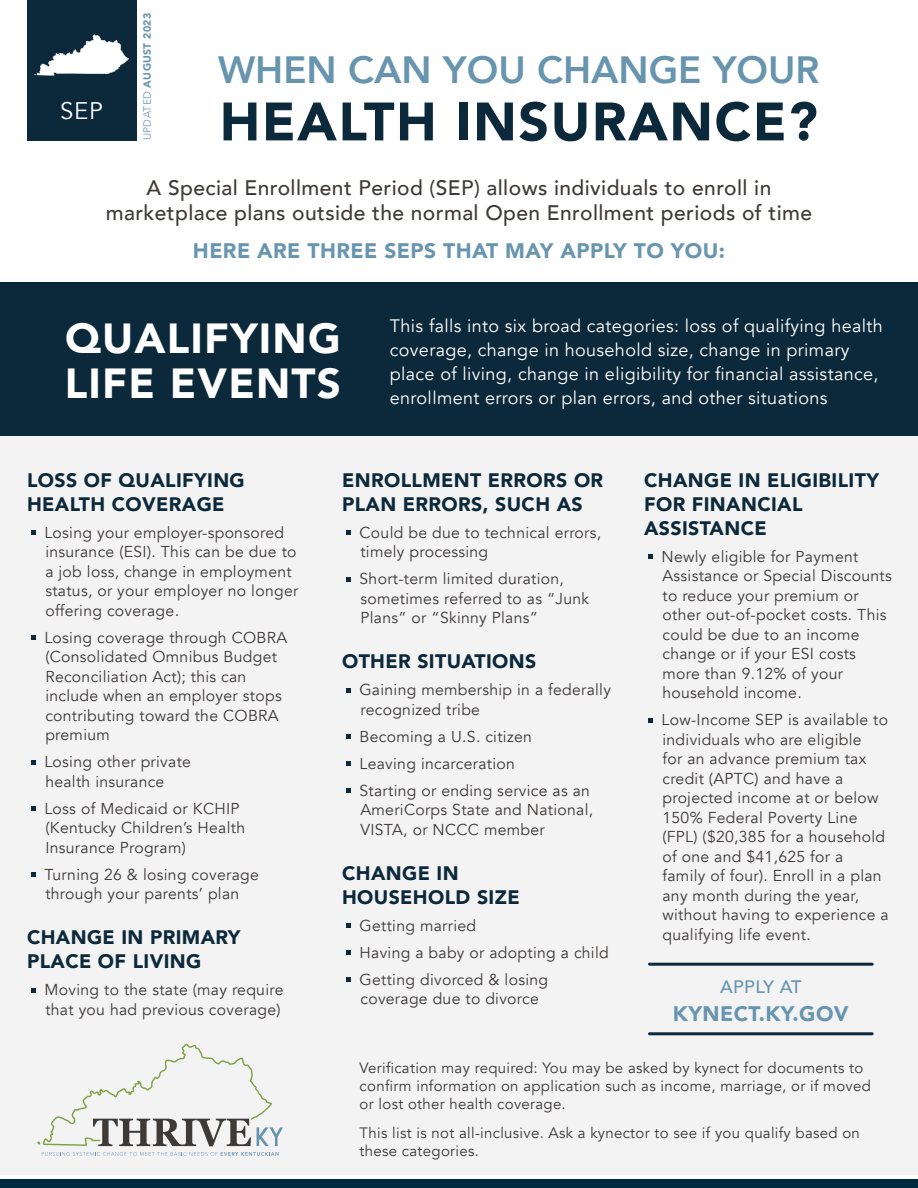
<style>
.page{position:relative;width:918px;height:1188px;background:#fff}
.page>*{position:absolute;margin:0;border:0;box-sizing:border-box;transform-origin:0 0}
.t1{font:900 53.55px "Avenir";letter-spacing:.03em;color:#0b293a}
.t2{font:900 42px/45px "Avenir";letter-spacing:.03em;color:#fff}
.t3{font:800 37.95px "Avenir";color:#6795af}
.t4{font:24px "Avenir";color:#fff}
.t5{font:500 21px/25.5px "Avenir";letter-spacing:.02em;color:#3e3a37;text-align:center}
.t6{font:900 21px "Avenir";letter-spacing:.02em;color:#6795af}
.t7{font:900 19.5px/24px "Avenir";letter-spacing:.02em;color:#0b293a}
.t8{font:18px/24px "Avenir";letter-spacing:.02em;color:#fff}
.t9{font:500 18px "Avenir";letter-spacing:.02em;color:#6795af}
.t10{font:15.75px/19.5px "Avenir";letter-spacing:.02em;color:#3d3937}
.t11{font:15px/18px "Avenir";letter-spacing:.02em;color:#3d3937}
.t12{font:900 10.5px "Avenir";letter-spacing:.03em;color:#6795af}
.s1{font-weight:300}
</style>
<div class="page">
<div style="left:0;top:436px;width:918px;height:738px;background:#f3f3f4"></div>
<div style="left:0;top:283px;width:918px;height:153px;background:#0b293a"></div>
<svg style="left:31px;top:530px;width:5px;height:5px"></svg>
<svg style="left:31px;top:635px;width:5px;height:5px"></svg>
<svg style="left:31px;top:760px;width:5px;height:4px"></svg>
<svg style="left:31px;top:806px;width:5px;height:5px"></svg>
<svg style="left:31px;top:872px;width:5px;height:5px"></svg>
<svg style="left:31px;top:988px;width:5px;height:4px"></svg>
<svg style="left:346px;top:530px;width:5px;height:5px"></svg>
<svg style="left:346px;top:577px;width:5px;height:4px"></svg>
<svg style="left:346px;top:688px;width:5px;height:4px"></svg>
<svg style="left:346px;top:734px;width:5px;height:5px"></svg>
<svg style="left:346px;top:761px;width:5px;height:5px"></svg>
<svg style="left:346px;top:788px;width:5px;height:5px"></svg>
<svg style="left:346px;top:923px;width:5px;height:5px"></svg>
<svg style="left:346px;top:950px;width:5px;height:5px"></svg>
<svg style="left:346px;top:977px;width:5px;height:5px"></svg>
<svg style="left:648px;top:554px;width:5px;height:5px"></svg>
<svg style="left:648px;top:718px;width:5px;height:4px"></svg>
<hr style="left:650px;top:1032px;width:222px;height:3px;background:#0b293a">
<hr style="left:650px;top:963px;width:222px;height:3px;background:#0b293a">
<div style="left:0;top:1179px;width:918px;height:9px;background:#002a3d"></div>
<div style="left:27px;top:0;width:109px;height:140px;background:#0b293a"></div>
<svg style="left:34px;top:35px;width:95px;height:41px"></svg>
<svg style="left:37px;top:1044px;width:246px;height:102px"></svg>
<svg style="left:42px;top:1152px;width:237px;height:4px"></svg>
<p class="t12" style="left:138px;top:140px;width:129px;rotate:-90deg"><span class="s1">UPDATED</span> AUGUST 2023</p>
<h3 class="t3" style="left:218px;top:41px;width:603px">WHEN CAN YOU CHANGE YOUR</h3>
<h1 class="t1" style="left:220px;top:76px;width:600px">HEALTH INSURANCE?</h1>
<h3 class="t5" style="left:106px;top:174px;width:708px">A Special Enrollment Period (SEP) allows individuals to enroll in marketplace plans outside the normal Open Enrollment periods of time</h3>
<h3 class="t6" style="left:193px;top:233px;width:534px">HERE ARE THREE SEPS THAT MAY APPLY TO YOU:</h3>
<h3 class="t4" style="left:60px;top:96px;width:44px">SEP</h3>
<h2 class="t2" style="left:65px;top:315px;width:278px">QUALIFYING<br>LIFE EVENTS</h2>
<p class="t8" style="left:390px;top:315px;width:494px">This falls into six broad categories: loss of qualifying health coverage, change in household size, change in primary place of living, change in eligibility for financial assistance, enrollment errors or plan errors, and other situations</p>
<p class="t7" style="left:27px;top:467px;width:219px">LOSS OF QUALIFYING<br>HEALTH COVERAGE</p>
<p class="t10" style="left:44px;top:523px;width:255px">Losing your employer-sponsored insurance (ESI). This can be due to a job loss, change in employment status, or your employer no longer offering coverage.</p>
<p class="t10" style="left:44px;top:628px;width:244px">Losing coverage through COBRA (Consolidated Omnibus Budget<br>Reconciliation Act); this can include when an employer stops contributing toward the COBRA premium</p>
<p class="t10" style="left:44px;top:752px;width:148px">Losing other private health insurance</p>
<p class="t10" style="left:44px;top:799px;width:202px">Loss of Medicaid or KCHIP (Kentucky Children’s Health<br>Insurance Program)</p>
<p class="t10" style="left:44px;top:865px;width:216px">Turning 26 &amp; losing coverage through your parents’ plan</p>
<p class="t7" style="left:27px;top:925px;width:215px">CHANGE IN PRIMARY<br>PLACE OF LIVING</p>
<p class="t10" style="left:44px;top:980px;width:241px">Moving to the state (may require that you had previous coverage)</p>
<p class="t7" style="left:342px;top:467px;width:263px">ENROLLMENT ERRORS OR<br>PLAN ERRORS, SUCH AS</p>
<p class="t10" style="left:360px;top:523px;width:243px">Could be due to technical errors, timely processing</p>
<p class="t10" style="left:360px;top:569px;width:231px">Short-term limited duration, sometimes referred to as “Junk<br>Plans” or “Skinny Plans”</p>
<p class="t7" style="left:342px;top:649px;width:196px">OTHER SITUATIONS</p>
<p class="t10" style="left:359px;top:680px;width:253px">Gaining membership in a federally recognized tribe</p>
<p class="t10" style="left:360px;top:723px;width:232px;line-height:27px">Becoming a U.S. citizen<br>Leaving incarceration<br>Starting or ending service as an</p>
<p class="t10" style="left:360px;top:800px;width:234px">AmeriCorps State and National,<br>VISTA, or NCCC member</p>
<p class="t7" style="left:342px;top:860px;width:179px">CHANGE IN<br>HOUSEHOLD SIZE</p>
<p class="t10" style="left:360px;top:912px;width:251px;line-height:27px">Getting married<br>Having a baby or adopting a child<br>Getting divorced &amp; losing</p>
<p class="t10" style="left:360px;top:989px;width:180px">coverage due to divorce</p>
<p class="t7" style="left:644px;top:467px;width:236px">CHANGE IN ELIGIBILITY<br>FOR FINANCIAL<br>ASSISTANCE</p>
<p class="t10" style="left:662px;top:547px;width:232px">Newly eligible for Payment<br>Assistance or Special Discounts to reduce your premium or other out-of-pocket costs. This could be due to an income change or if your ESI costs more than 9.12% of your household income.</p>
<p class="t10" style="left:662px;top:710px;width:229px">Low-Income SEP is available to individuals who are eligible<br>for an advance premium tax credit (APTC) and have a projected income at or below<br>150% Federal Poverty Line (FPL) ($20,385 for a household of one and $41,625 for a family of four). Enroll in a plan any month during the year, without having to experience a qualifying life event.</p>
<p class="t9" style="left:720px;top:971px;width:83px">APPLY AT</p>
<h3 class="t6" style="left:673px;top:996px;width:177px">KYNECT.KY.GOV</h3>
<p class="t11" style="left:360px;top:1059px;width:513px">Verification may required: You may be asked by kynect for documents to confirm information on application such as income, marriage, or if moved or lost other health coverage.</p>
<p class="t11" style="left:360px;top:1124px;width:502px">This list is not all-inclusive. Ask a kynector to see if you qualify based on these categories.</p>
</div>
